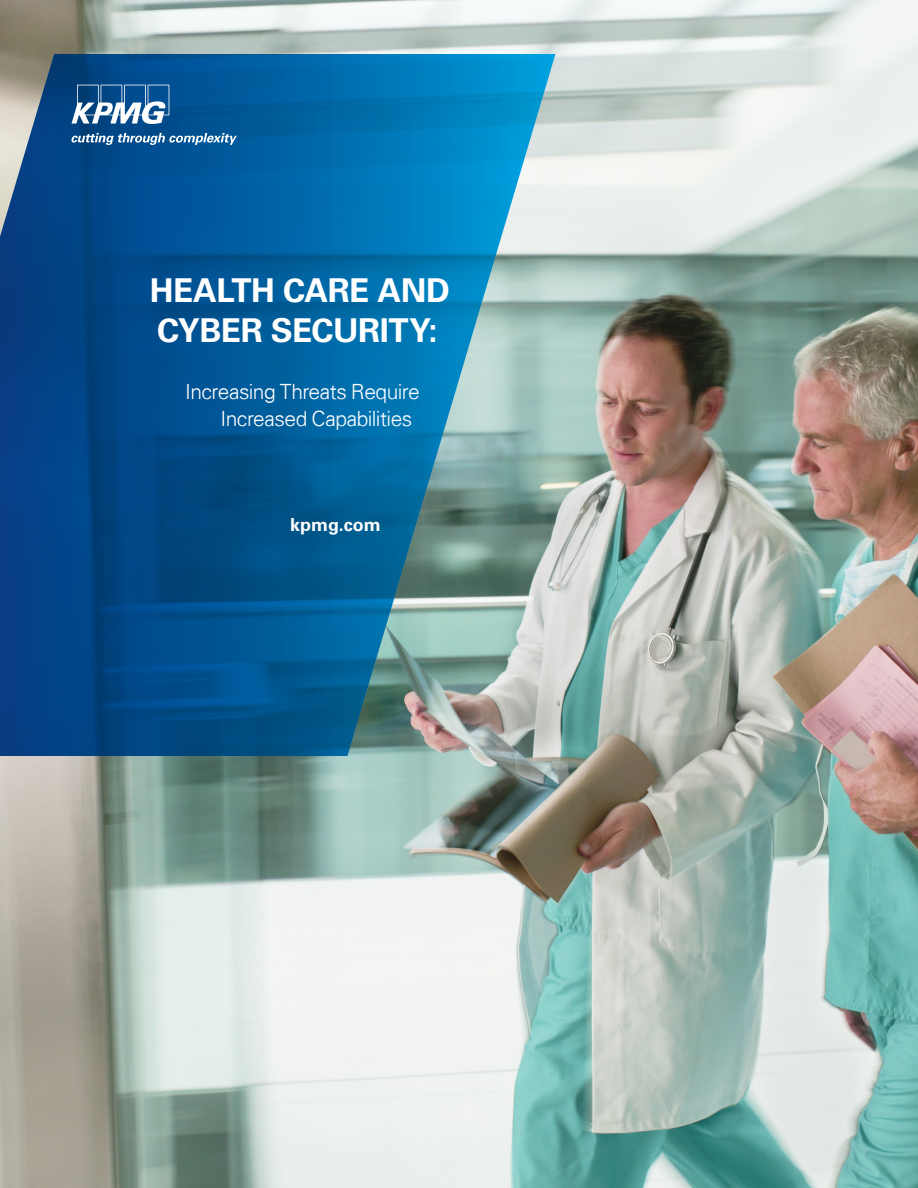
<style>
.page{position:relative;width:918px;height:1188px;background:#fff}
.page>*{position:absolute;margin:0;border:0;box-sizing:border-box;transform-origin:0 0}
.Title_42_5pt{font:700 33px/39.6px "Univers 65";letter-spacing:-.015em;color:#fff}
.Additional_12pt{font:300 21px/27px "Univers 45";letter-spacing:-.025em;color:#fff}
.kpmg_com_12pt{font:700 18px "Univers 65";color:#fff}
</style>
<div class="page">
<img style="left:0;top:0;width:918px;height:1188px">
<svg style="left:0;top:54px;width:555px;height:702px;background:#206b9b"></svg>
<svg style="left:71px;top:85px;width:166px;height:60px;background:#326fa2"></svg>
<p class="Title_42_5pt" style="left:150px;top:271px;width:302px">HEALTH CARE AND<br>CYBER SECURITY:</p>
<p class="Additional_12pt" style="left:221px;top:378px;width:201px;text-indent:-35px">Increasing Threats Require<br>Increased Capabilities</p>
<p class="kpmg_com_12pt" style="left:290px;top:514px;width:92px">kpmg.com</p>
</div>
